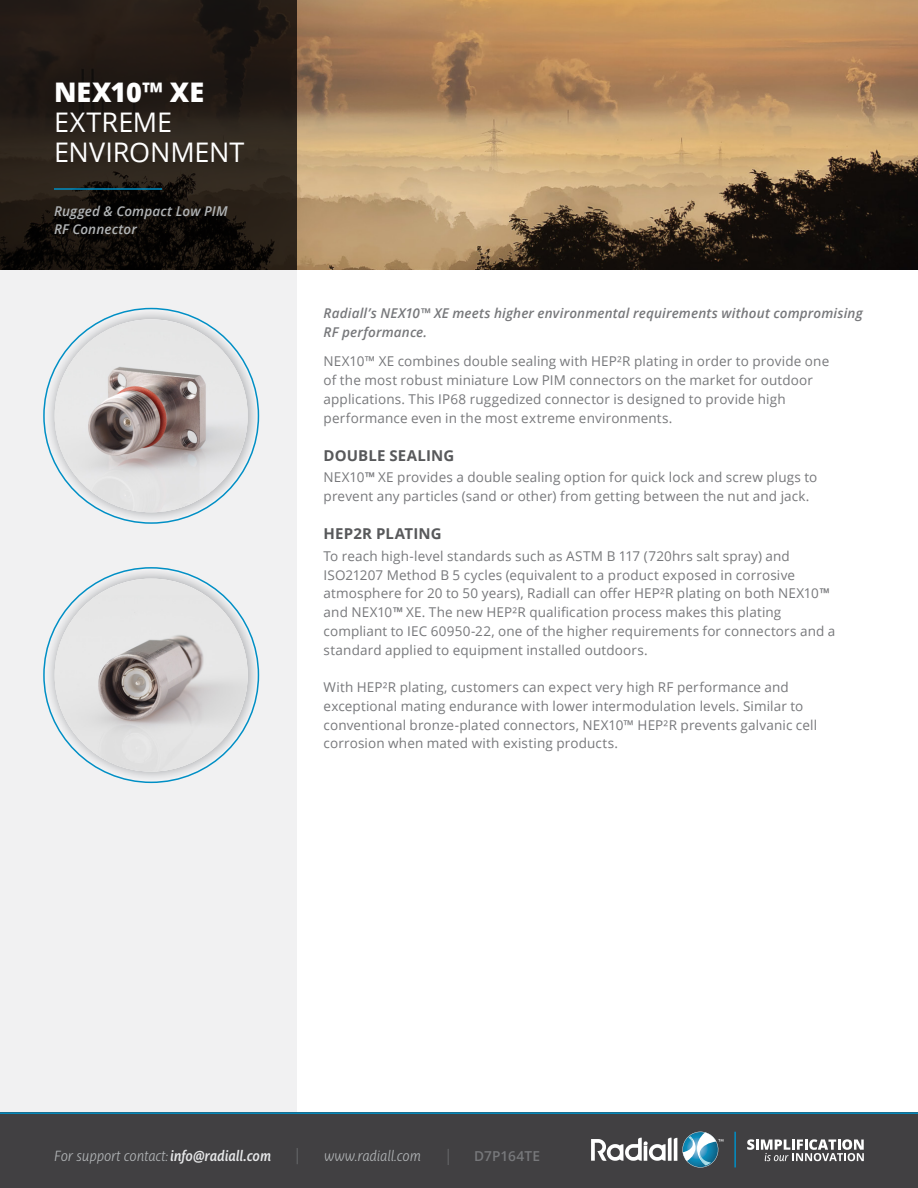
<style>
.page{position:relative;width:918px;height:1188px;background:#fff}
.page>*{position:absolute;margin:0;border:0;box-sizing:border-box;transform-origin:0 0}
.t1{font:27px/30px "Open Sans";letter-spacing:-.005em;color:#fff}
.t2{font:800 27px "Open Sans";letter-spacing:.005em;color:#fff}
.t3{font:700 15px "Open Sans";letter-spacing:.005em;color:#58595b}
.t4{font:italic 300 14.25px "Ayita Pro";letter-spacing:-.01em;color:#b1b4b6}
.t5{font:600 13.65px "Open Sans";letter-spacing:.01em;color:#77787b}
.t6{font:13.5px/18.8px "Open Sans";letter-spacing:.01em;color:#77787b}
.t7{font:italic 600 13.5px/18.8px "Open Sans";letter-spacing:.01em;color:#77787b}
.t8{font:italic 600 13.5px/18px "Open Sans";letter-spacing:.01em;color:#b1b4b6}
.s1{font-weight:600;font-style:italic}
.s2{font-weight:600;color:#e6e7e8}
</style>
<div class="page">
<div style="left:0;top:270px;width:297px;height:918px;background:#f1f1f2"></div>
<div style="left:0;top:1112px;width:918px;height:76px;background:#414042"></div>
<svg style="left:297px;top:1148px;width:1px;height:16px"></svg>
<svg style="left:448px;top:1149px;width:1px;height:16px"></svg>
<hr style="left:0;top:1112px;width:918px;height:2px;background:#008fc5">
<svg style="left:591px;top:1132px;width:132px;height:36px"></svg>
<hr style="left:734px;top:1132px;width:2px;height:35px;background:#008fc5">
<svg style="left:747px;top:1139px;width:117px;height:22px"></svg>
<img style="left:297px;top:0;width:621px;height:270px">
<svg style="left:0;top:0;width:297px;height:270px;background:#211a14"></svg>
<hr style="left:54px;top:188px;width:108px;height:2px;background:#008fc5">
<img style="left:46px;top:311px;width:210px;height:210px;border-radius:105px">
<img style="left:55px;top:323px;width:192px;height:189px">
<img style="left:46px;top:570px;width:210px;height:210px;border-radius:105px">
<div style="left:55px;top:579px;width:193px;height:193px;background:#e6e6e6;border-radius:50%"></div>
<img style="left:55px;top:596px;width:192px;height:176px">
<h1 class="t2" style="left:54px;top:72px;width:152px">NEX10™ XE</h1>
<h1 class="t1" style="left:54px;top:107px;width:192px">EXTREME<br>ENVIRONMENT</h1>
<p class="t8" style="left:54px;top:201px;width:175px">Rugged &amp; Compact Low PIM<br>RF Connector</p>
<p class="t7" style="left:324px;top:303px;width:541px">Radiall’s NEX10™ XE meets higher environmental requirements without compromising<br>RF performance.</p>
<p class="t6" style="left:324px;top:352px;width:507px">NEX10™ XE combines double sealing with HEP²R plating in order to provide one of the most robust miniature Low PIM connectors on the market for outdoor applications. This IP68 ruggedized connector is designed to provide high performance even in the most extreme environments.</p>
<p class="t3" style="left:324px;top:445px;width:132px">DOUBLE SEALING</p>
<p class="t6" style="left:324px;top:468px;width:495px">NEX10<span class="s1">™</span> XE provides a double sealing option for quick lock and screw plugs to prevent any particles (sand or other) from getting between the nut and jack.</p>
<p class="t3" style="left:324px;top:523px;width:120px">HEP2R PLATING</p>
<p class="t6" style="left:324px;top:546px;width:513px">To reach high-level standards such as ASTM B 117 (720hrs salt spray) and ISO21207 Method B 5 cycles (equivalent to a product exposed in corrosive atmosphere for 20 to 50 years), Radiall can offer HEP²R plating on both NEX10<span class="s1">™ </span>and NEX10<span class="s1">™</span> XE. The new HEP²R qualification process makes this plating compliant to IEC 60950-22, one of the higher requirements for connectors and a standard applied to equipment installed outdoors.</p>
<p class="t6" style="left:324px;top:678px;width:495px">With HEP²R plating, customers can expect very high RF performance and exceptional mating endurance with lower intermodulation levels. Similar to conventional bronze-plated connectors, NEX10™ HEP²R prevents galvanic cell corrosion when mated with existing products.</p>
<p class="t4" style="left:54px;top:1147px;width:219px">For support contact: <span class="s2">info@radiall.com</span></p>
<p class="t4" style="left:324px;top:1147px;width:99px">www.radiall.com</p>
<p class="t5" style="left:474px;top:1147px;width:67px">D7P164TE</p>
</div>
